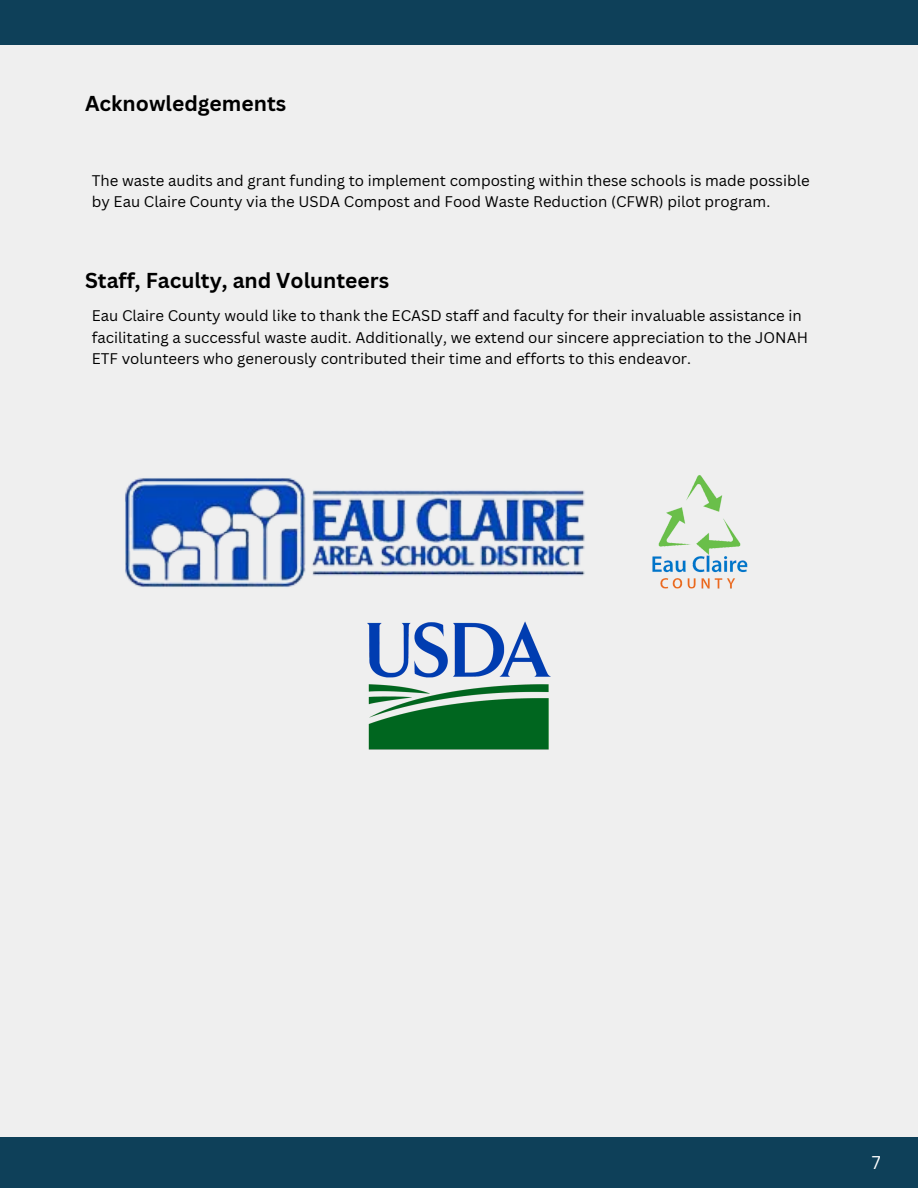
<style>
.page{position:relative;width:918px;height:1188px;background:#efefef}
.page>*{position:absolute;margin:0;border:0;box-sizing:border-box;transform-origin:0 0}
.t1{font:700 21px "Canva Sans";color:#000}
.t2{font:18px "Canva Sans";color:#fff}
.t3{font:15px/21.3px "Canva Sans";color:#000}
</style>
<div class="page">
<div style="left:0;top:1137px;width:918px;height:51px;background:#0e4059"></div>
<div style="left:0;top:0;width:918px;height:45px;background:#0e4059"></div>
<img style="left:652px;top:475px;width:96px;height:114px">
<img style="left:125px;top:478px;width:460px;height:110px">
<img style="left:367px;top:622px;width:183px;height:127px">
<p class="t1" style="left:85px;top:89px;width:203px">Acknowledgements</p>
<p class="t3" style="left:92px;top:169px;width:719px">The waste audits and grant funding to implement composting within these schools is made possible by Eau Claire County via the USDA Compost and Food Waste Reduction (CFWR) pilot program.</p>
<p class="t1" style="left:85px;top:266px;width:306px">Staff, Faculty, and Volunteers</p>
<p class="t3" style="left:92px;top:305px;width:718px">Eau Claire County would like to thank the ECASD staff and faculty for their invaluable assistance in facilitating a successful waste audit. Additionally, we extend our sincere appreciation to the JONAH<br>ETF volunteers who generously contributed their time and efforts to this endeavor.</p>
<p class="t2" style="left:872px;top:1150px;width:10px">7</p>
</div>
